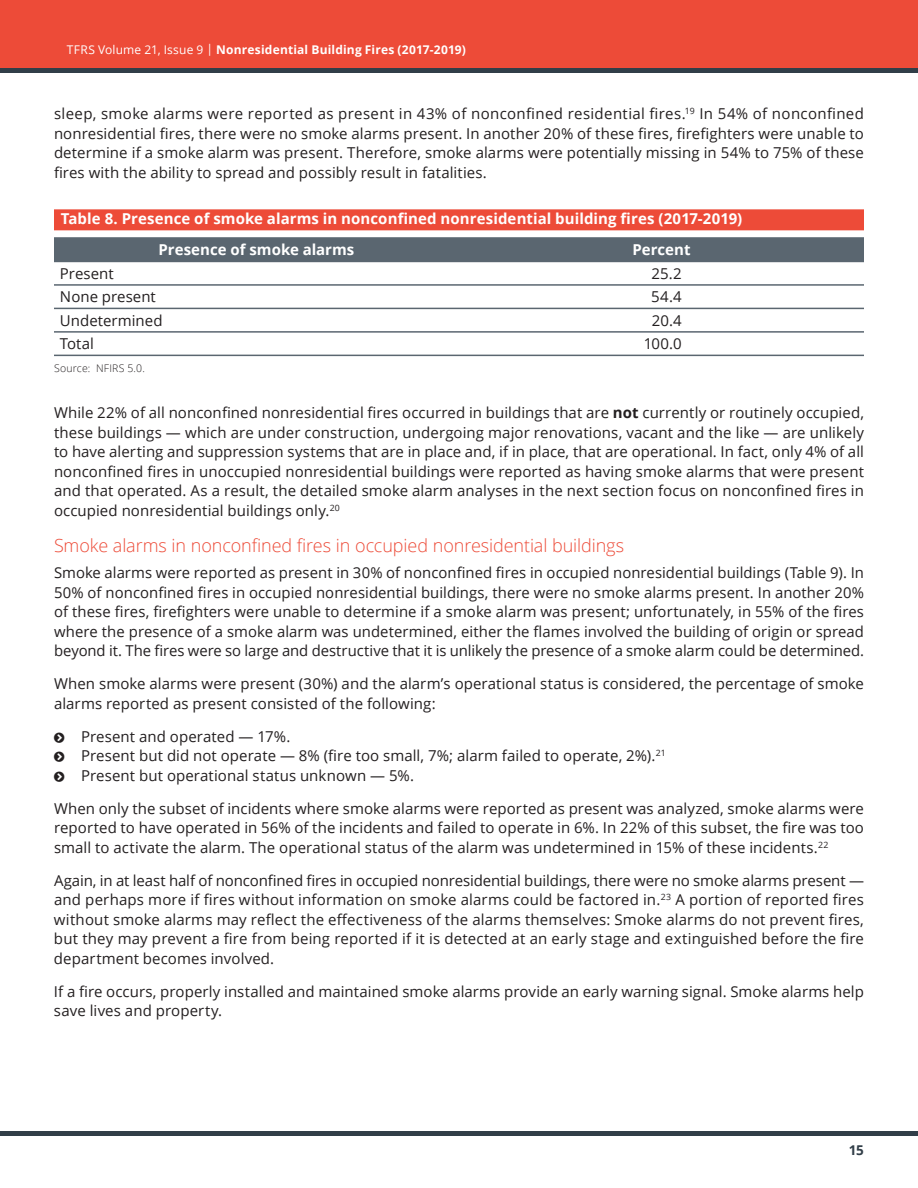
<style>
.page{position:relative;width:918px;height:1188px;background:#fff}
.page>*{position:absolute;margin:0;border:0;box-sizing:border-box;transform-origin:0 0}
.Subhead_-_level_2{font:300 18px "Open Sans";letter-spacing:-.005em;color:#ed4b38}
.Body_Text{font:15px/19.5px "Open Sans";letter-spacing:.005em;color:#231f20;text-align:justify}
.Bulleted_text{font:15px "Open Sans";letter-spacing:.005em;color:#231f20}
.Table_Title{font:700 15px "Open Sans";letter-spacing:.005em;color:#fff}
.Table_text{font:15px "Open Sans";color:#231f20}
.Table_Header{font:700 15px "Open Sans";color:#fff}
.t1{font:700 13.5px "Open Sans";color:#313e48}
.t2{font:700 12px "Open Sans";letter-spacing:.015em;color:#fff}
.Table_notes{font:300 10.5px "Open Sans";letter-spacing:.02em;color:#231f20}
.s1{font-weight:400}
.s2{font-weight:700}
</style>
<div class="page">
<div style="left:0;top:0;width:918px;height:71px;background:#ed4b38"></div>
<hr style="left:0;top:68px;width:918px;height:4px;background:#313e48">
<hr style="left:0;top:1132px;width:918px;height:4px;background:#313e48">
<div style="left:54px;top:209px;width:810px;height:21px;background:#ed4b38"></div>
<div style="left:54px;top:239px;width:810px;height:22px;background:#5a6670"></div>
<hr style="left:54px;top:237px;width:405px;height:2px;background:#5a6670">
<hr style="left:459px;top:237px;width:405px;height:2px;background:#5a6670">
<hr style="left:54px;top:261px;width:405px;height:1px;background:#5a6670">
<hr style="left:459px;top:261px;width:405px;height:1px;background:#5a6670">
<hr style="left:54px;top:284px;width:405px;height:2px;background:#5a6670">
<hr style="left:459px;top:284px;width:405px;height:2px;background:#5a6670">
<hr style="left:54px;top:308px;width:405px;height:1px;background:#5a6670">
<hr style="left:459px;top:308px;width:405px;height:1px;background:#5a6670">
<hr style="left:54px;top:331px;width:405px;height:2px;background:#5a6670">
<hr style="left:459px;top:331px;width:405px;height:2px;background:#5a6670">
<hr style="left:54px;top:355px;width:405px;height:1px;background:#5a6670">
<hr style="left:459px;top:355px;width:405px;height:1px;background:#5a6670">
<p class="t2" style="left:67px;top:41px;width:400px"><span class="s1">TFRS Volume 21, Issue 9 |</span> Nonresidential Building Fires (2017-2019)</p>
<p class="Body_Text" style="left:54px;top:104px;width:812px">sleep, smoke alarms were reported as present in 43% of nonconfined residential fires.<sup>19</sup> In 54% of nonconfined nonresidential fires, there were no smoke alarms present. In another 20% of these fires, firefighters were unable to determine if a smoke alarm was present. Therefore, smoke alarms were potentially missing in 54% to 75% of these fires with the ability to spread and possibly result in fatalities.</p>
<p class="Table_Title" style="left:61px;top:208px;width:683px">Table 8. Presence of smoke alarms in nonconfined nonresidential building fires (2017-2019)</p>
<p class="Table_Header" style="left:159px;top:239px;width:197px">Presence of smoke alarms</p>
<p class="Table_Header" style="left:632px;top:239px;width:60px">Percent</p>
<p class="Table_text" style="left:60px;top:263px;width:55px">Present</p>
<p class="Table_text" style="left:651px;top:263px;width:32px">25.2</p>
<p class="Table_text" style="left:60px;top:287px;width:97px">None present</p>
<p class="Table_text" style="left:651px;top:287px;width:32px">54.4</p>
<p class="Table_text" style="left:60px;top:310px;width:104px">Undetermined</p>
<p class="Table_text" style="left:652px;top:310px;width:31px">20.4</p>
<p class="Table_text" style="left:60px;top:334px;width:36px">Total</p>
<p class="Table_text" style="left:644px;top:334px;width:39px">100.0</p>
<p class="Table_notes" style="left:54px;top:361px;width:92px">Source: NFIRS 5.0.</p>
<p class="Body_Text" style="left:54px;top:403px;width:812px">While 22% of all nonconfined nonresidential fires occurred in buildings that are <span class="s2">not</span> currently or routinely occupied, these buildings — which are under construction, undergoing major renovations, vacant and the like — are unlikely to have alerting and suppression systems that are in place and, if in place, that are operational. In fact, only 4% of all nonconfined fires in unoccupied nonresidential buildings were reported as having smoke alarms that were present and that operated. As a result, the detailed smoke alarm analyses in the next section focus on nonconfined fires in occupied nonresidential buildings only.<sup>20</sup></p>
<h3 class="Subhead_-_level_2" style="left:54px;top:533px;width:572px">Smoke alarms in nonconfined fires in occupied nonresidential buildings</h3>
<p class="Body_Text" style="left:54px;top:563px;width:812px">Smoke alarms were reported as present in 30% of nonconfined fires in occupied nonresidential buildings (Table 9). In 50% of nonconfined fires in occupied nonresidential buildings, there were no smoke alarms present. In another 20% of these fires, firefighters were unable to determine if a smoke alarm was present; unfortunately, in 55% of the fires where the presence of a smoke alarm was undetermined, either the flames involved the building of origin or spread beyond it. The fires were so large and destructive that it is unlikely the presence of a smoke alarm could be determined.</p>
<p class="Body_Text" style="left:54px;top:674px;width:811px">When smoke alarms were present (30%) and the alarm’s operational status is considered, the percentage of smoke alarms reported as present consisted of the following:</p>
<p class="Bulleted_text" style="left:81px;top:726px;width:211px">Present and operated — 17%.</p>
<p class="Bulleted_text" style="left:81px;top:745px;width:586px">Present but did not operate — 8% (fire too small, 7%; alarm failed to operate, 2%).<sup>21</sup></p>
<p class="Bulleted_text" style="left:81px;top:765px;width:335px">Present but operational status unknown — 5%.</p>
<p class="Body_Text" style="left:54px;top:798px;width:812px">When only the subset of incidents where smoke alarms were reported as present was analyzed, smoke alarms were reported to have operated in 56% of the incidents and failed to operate in 6%. In 22% of this subset, the fire was too small to activate the alarm. The operational status of the alarm was undetermined in 15% of these incidents.<sup>22</sup></p>
<p class="Body_Text" style="left:54px;top:870px;width:812px">Again, in at least half of nonconfined fires in occupied nonresidential buildings, there were no smoke alarms present — and perhaps more if fires without information on smoke alarms could be factored in.<sup>23</sup> A portion of reported fires without smoke alarms may reflect the effectiveness of the alarms themselves: Smoke alarms do not prevent fires, but they may prevent a fire from being reported if it is detected at an early stage and extinguished before the fire department becomes involved.</p>
<p class="Body_Text" style="left:54px;top:981px;width:811px">If a fire occurs, properly installed and maintained smoke alarms provide an early warning signal. Smoke alarms help save lives and property.</p>
<p class="t1" style="left:849px;top:1141px;width:17px">15</p>
</div>
